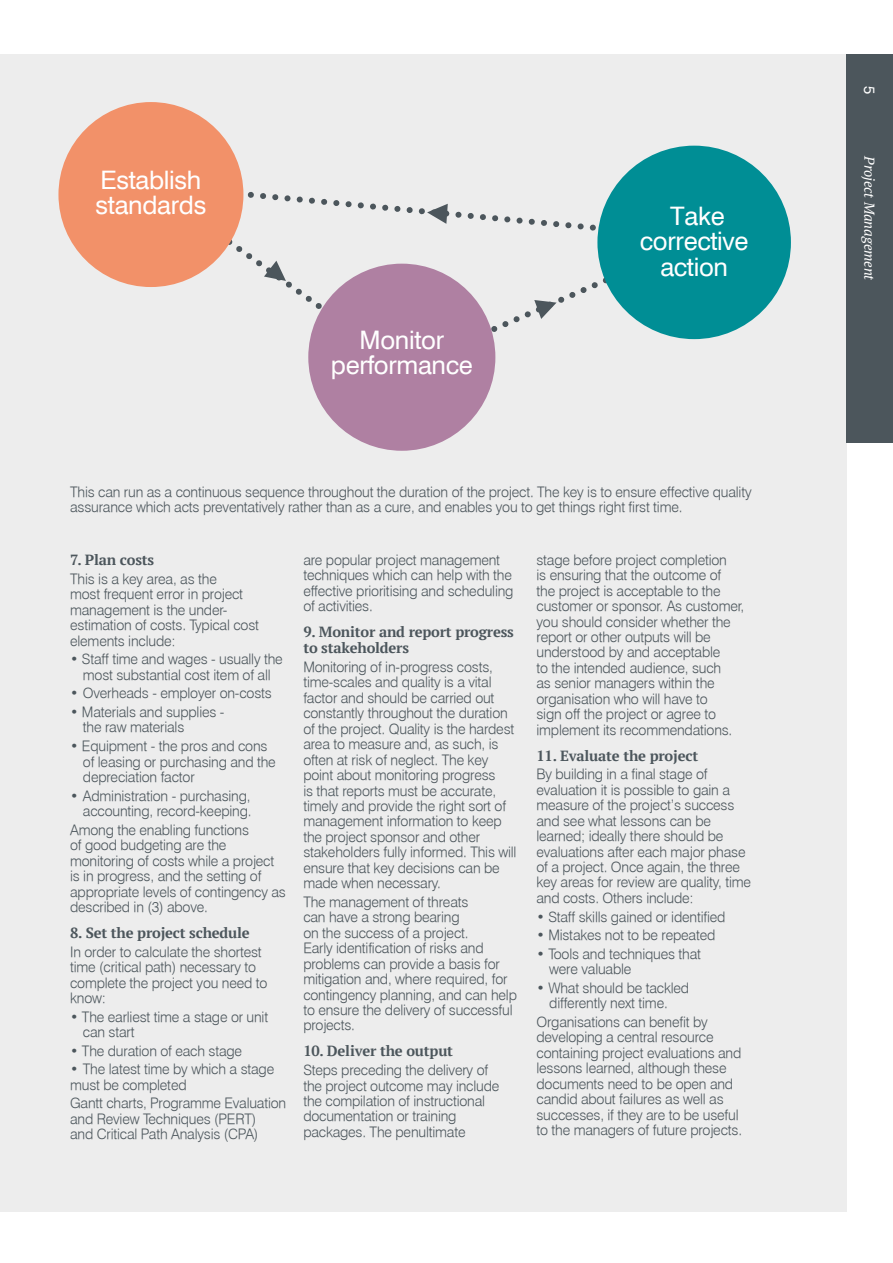
<style>
.page{position:relative;width:893px;height:1263px;background:#fff}
.page>*{position:absolute;margin:0;border:0;box-sizing:border-box;transform-origin:0 0}
.Body_copy{font:25.5px/25.5px "Swiss 721 BT";letter-spacing:-.015em;color:#fff;text-align:center}
.t1{font:15px "Swiss 721 BT";color:#fff}
.Heading{font:700 14.7px/16.2px "PT Serif";letter-spacing:-.015em;color:#4c565c}
.Body_copy-2{font:14.25px/15.5px "Swiss 721 Light BT";letter-spacing:-.015em;color:#4c565c}
.t2{font:italic 14.25px "PT Serif";letter-spacing:-.005em;color:#fff}
</style>
<div class="page">
<div style="left:0;top:54px;width:847px;height:1158px;background:#ededed"></div>
<div style="left:847px;top:54px;width:46px;height:388px;background:#4c565c"></div>
<div style="left:597px;top:146px;width:194px;height:193px;background:#008e95;border-radius:50%"></div>
<div style="left:308px;top:264px;width:187px;height:187px;background:#af80a2;border-radius:50%"></div>
<div style="left:58px;top:102px;width:185px;height:185px;background:#f29169;border-radius:50%"></div>
<svg style="left:156px;top:179px;width:549px;height:192px"></svg>
<p class="Body_copy" style="left:96px;top:167px;width:112px;text-align:left">Establish standards</p>
<p class="Body_copy" style="left:331px;top:327px;width:143px">Monitor performance</p>
<p class="Body_copy" style="left:640px;top:203px;width:110px">Take corrective action</p>
<p class="Body_copy-2" style="left:70px;top:484px;width:683px">This can run as a continuous sequence throughout the duration of the project. The key is to ensure effective quality assurance which acts preventatively rather than as a cure, and enables you to get things right first time.</p>
<p class="Heading" style="left:70px;top:552px;width:85px">7. Plan costs</p>
<p class="Body_copy-2" style="left:70px;top:571px;width:190px">This is a key area, as the<br>most frequent error in project management is the under&shy;estimation of costs. Typical cost elements include:</p>
<p class="Body_copy-2" style="left:70px;top:651px;width:214px;text-align:center">• Staff time and wages - usually the most substantial cost item of all</p>
<p class="Body_copy-2" style="left:70px;top:685px;width:203px">• Overheads - employer on-costs</p>
<p class="Body_copy-2" style="left:83px;top:704px;width:143px;text-indent:-13px">• Materials and supplies - the raw materials</p>
<p class="Body_copy-2" style="left:83px;top:738px;width:194px;text-indent:-13px">• Equipment - the pros and cons of leasing or purchasing and the depreciation factor</p>
<p class="Body_copy-2" style="left:70px;top:788px;width:183px;text-align:right">• Administration - purchasing, accounting, record-keeping.</p>
<p class="Body_copy-2" style="left:70px;top:822px;width:217px">Among the enabling functions<br>of good budgeting are the monitoring of costs while a project is in progress, and the setting of appropriate levels of contingency as described in (3) above.</p>
<p class="Heading" style="left:70px;top:924px;width:181px">8. Set the project schedule</p>
<p class="Body_copy-2" style="left:70px;top:944px;width:199px">In order to calculate the shortest time (critical path) necessary to complete the project you need to know:</p>
<p class="Body_copy-2" style="left:83px;top:1009px;width:187px;text-indent:-13px">• The earliest time a stage or unit can start</p>
<p class="Body_copy-2" style="left:70px;top:1043px;width:173px">• The duration of each stage</p>
<p class="Body_copy-2" style="left:70px;top:1061px;width:206px">• The latest time by which a stage must be completed</p>
<p class="Body_copy-2" style="left:70px;top:1095px;width:218px">Gantt charts, Programme Evaluation and Review Techniques (PERT)<br>and Critical Path Analysis (CPA)</p>
<p class="Body_copy-2" style="left:303px;top:552px;width:212px">are popular project management techniques which can help with the effective prioritising and scheduling of activities.</p>
<p class="Heading" style="left:303px;top:623px;width:212px">9. Monitor and report progress to stakeholders</p>
<p class="Body_copy-2" style="left:303px;top:659px;width:215px">Monitoring of in-progress costs, time-scales and quality is a vital factor and should be carried out constantly throughout the duration of the project. Quality is the hardest area to measure and, as such, is often at risk of neglect. The key point about monitoring progress<br>is that reports must be accurate, timely and provide the right sort of management information to keep the project sponsor and other stakeholders fully informed. This will ensure that key decisions can be made when necessary.</p>
<p class="Body_copy-2" style="left:303px;top:894px;width:215px">The management of threats<br>can have a strong bearing<br>on the success of a project.<br>Early identification of risks and problems can provide a basis for mitigation and, where required, for contingency planning, and can help to ensure the delivery of successful projects.</p>
<p class="Heading" style="left:303px;top:1043px;width:151px">10. Deliver the output</p>
<p class="Body_copy-2" style="left:303px;top:1062px;width:198px">Steps preceding the delivery of the project outcome may include the compilation of instructional documentation or training packages. The penultimate</p>
<p class="Body_copy-2" style="left:536px;top:552px;width:209px">stage before project completion<br>is ensuring that the outcome of<br>the project is acceptable to the customer or sponsor. As customer, you should consider whether the report or other outputs will be understood by and acceptable<br>to the intended audience, such<br>as senior managers within the organisation who will have to<br>sign off the project or agree to implement its recommendations.</p>
<p class="Heading" style="left:536px;top:747px;width:163px">11. Evaluate the project</p>
<p class="Body_copy-2" style="left:536px;top:766px;width:216px">By building in a final stage of evaluation it is possible to gain a measure of the project’s success and see what lessons can be learned; ideally there should be evaluations after each major phase of a project. Once again, the three key areas for review are quality, time and costs. Others include:</p>
<p class="Body_copy-2" style="left:536px;top:909px;width:190px">• Staff skills gained or identified</p>
<p class="Body_copy-2" style="left:536px;top:927px;width:180px">• Mistakes not to be repeated</p>
<p class="Body_copy-2" style="left:549px;top:946px;width:153px;text-indent:-13px">• Tools and techniques that were valuable</p>
<p class="Body_copy-2" style="left:549px;top:980px;width:141px;text-indent:-13px">• What should be tackled differently next time.</p>
<p class="Body_copy-2" style="left:536px;top:1014px;width:207px">Organisations can benefit by developing a central resource containing project evaluations and lessons learned, although these documents need to be open and candid about failures as well as successes, if they are to be useful to the managers of future projects.</p>
<p class="t1" style="left:879px;top:86px;width:10px;rotate:90deg">5</p>
<p class="t2" style="left:878px;top:156px;width:126px;rotate:90deg">Project Management</p>
</div>
